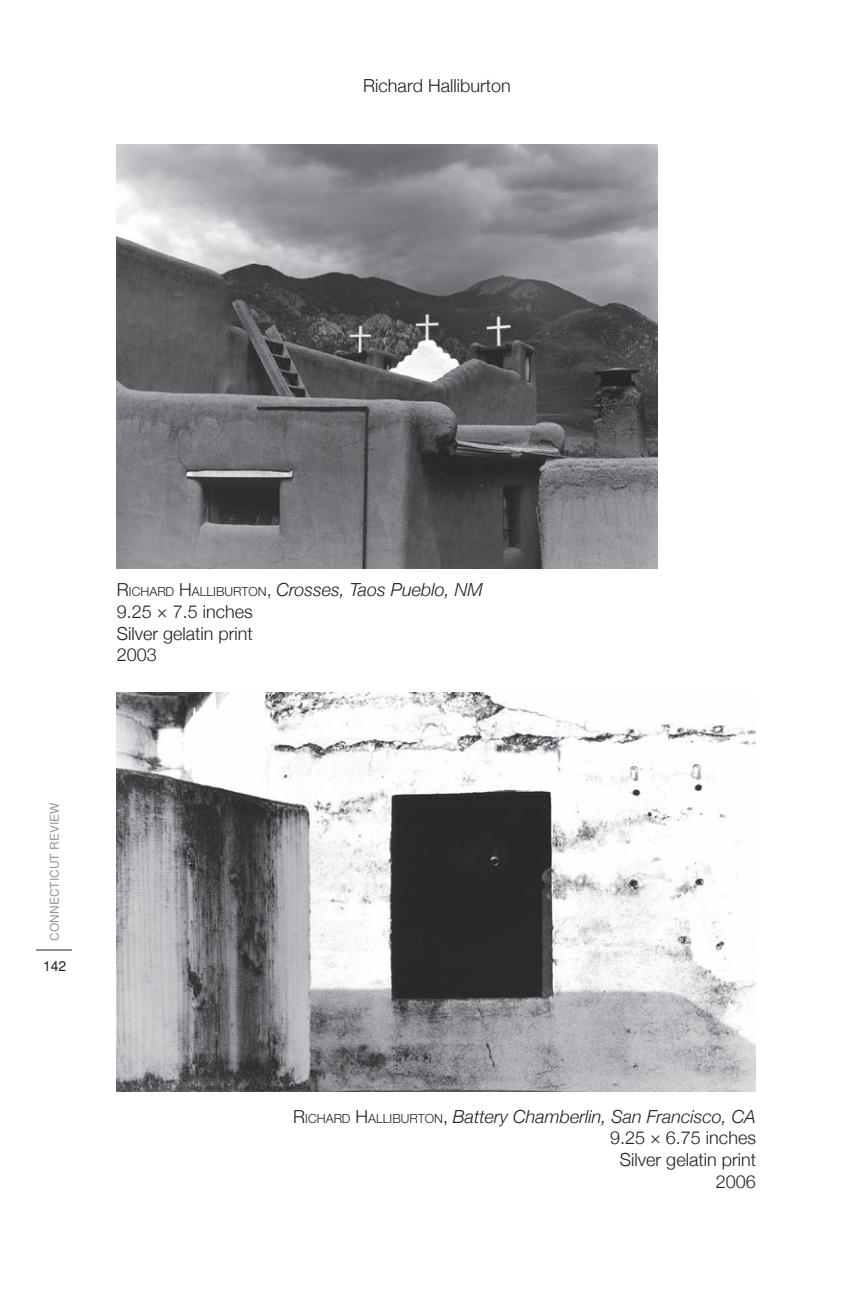
<style>
.page{position:relative;width:864px;height:1296px;background:#fff}
.page>*{position:absolute;margin:0;border:0;box-sizing:border-box;transform-origin:0 0}
.t1{font:300 18px/21.6px "Helvetica Neue";color:#231f20}
.t2{font:14px "Helvetica";color:#231f20}
.t3{font:12px "Helvetica";color:#939598}
.s1{font-family:"Helvetica Neue LT Std"}
.s2{font-family:"Helvetica Neue LT Std";font-size:12.6px}
.s3{font-style:italic}
</style>
<div class="page">
<hr style="left:36px;top:950px;width:36px;height:1px;background:#231f20">
<img style="left:117px;top:692px;width:639px;height:399px">
<img style="left:117px;top:144px;width:541px;height:425px">
<p class="t1" style="left:363px;top:74px;width:149px">Richard Halliburton</p>
<p class="t1" style="left:117px;top:579px;width:368px"><span class="s1">R</span><span class="s2">ICHARD</span> <span class="s1">H</span><span class="s2">ALLIBURTON</span><span class="s1">,</span> <span class="s3">Crosses, Taos Pueblo, NM<br></span>9.25 × 7.5 inches<br>Silver gelatin print<br>2003</p>
<p class="t3" style="left:47px;top:941px;width:139px;rotate:-90deg">CONNECTICUT REVIEW</p>
<p class="t2" style="left:43px;top:957px;width:25px">142</p>
<p class="t1" style="left:293px;top:1105px;width:464px;text-align:right"><span class="s1">R</span><span class="s2">ICHARD</span> <span class="s1">H</span><span class="s2">ALLIBURTON</span><span class="s1">,</span> <span class="s3">Battery Chamberlin, San Francisco, CA<br></span>9.25 × 6.75 inches<br>Silver gelatin print<br>2006</p>
</div>
